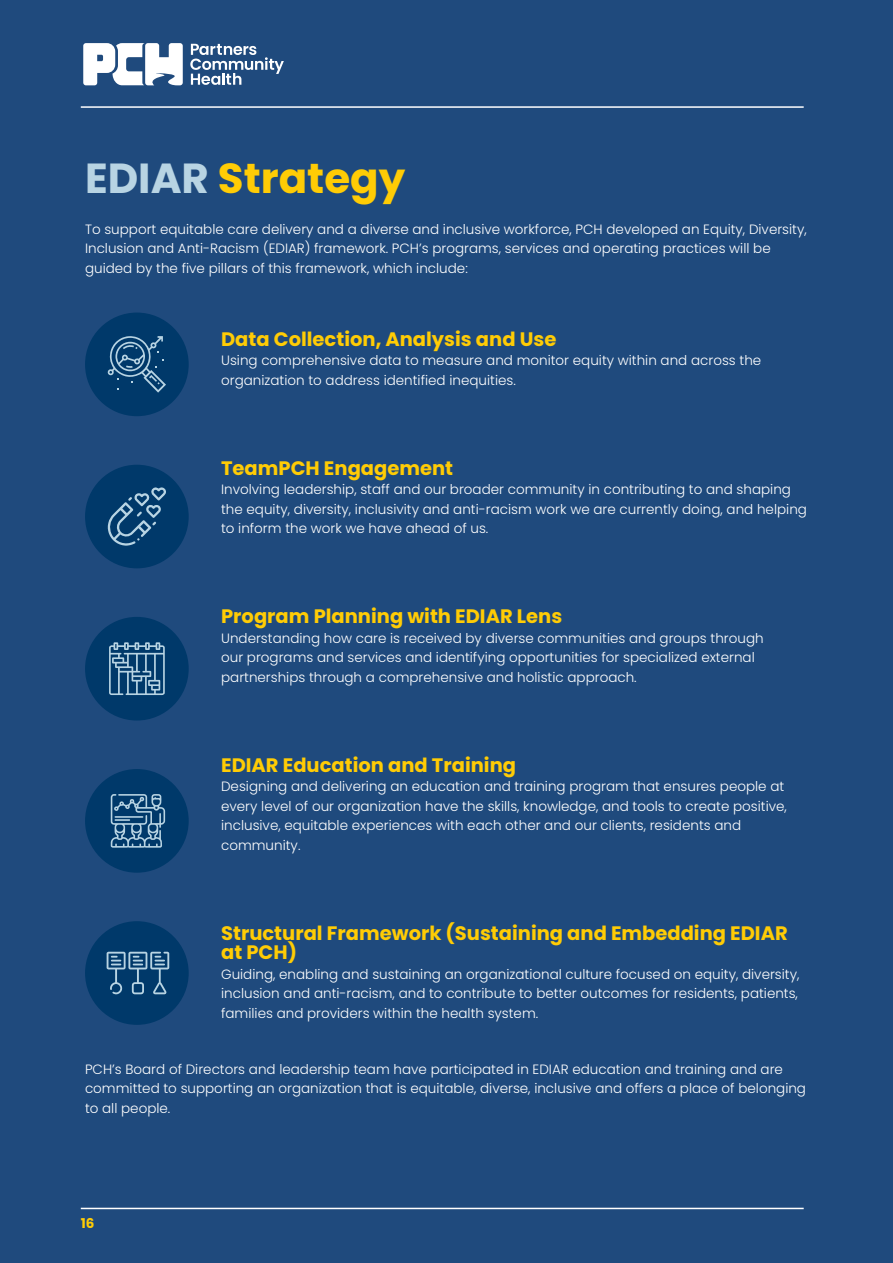
<style>
.page{position:relative;width:893px;height:1263px;background:#1f4a7d}
.page>*{position:absolute;margin:0;border:0;box-sizing:border-box;transform-origin:0 0}
.t1{font:700 42px "Poppins";color:#ffcc05}
.t2{font:700 19.5px/19.5px "Poppins";color:#ffcc05}
.t3{font:300 13.5px/19.5px "Poppins";color:#fff}
.t4{font:700 13.5px "Poppins";color:#ffcc05}
.s1{color:#b8d4e3}
</style>
<div class="page">
<div style="left:85px;top:313px;width:104px;height:103px;background:#00396a;border-radius:50%"></div>
<svg style="left:108px;top:336px;width:58px;height:57px"></svg>
<div style="left:85px;top:465px;width:104px;height:103px;background:#00396a;border-radius:50%"></div>
<svg style="left:108px;top:487px;width:58px;height:59px"></svg>
<div style="left:85px;top:617px;width:104px;height:103px;background:#00396a;border-radius:50%"></div>
<svg style="left:109px;top:642px;width:56px;height:53px"></svg>
<div style="left:85px;top:769px;width:104px;height:104px;background:#00396a;border-radius:50%"></div>
<svg style="left:111px;top:794px;width:54px;height:54px"></svg>
<div style="left:85px;top:921px;width:104px;height:104px;background:#00396a;border-radius:50%"></div>
<svg style="left:107px;top:952px;width:62px;height:43px"></svg>
<svg style="left:190px;top:44px;width:94px;height:41px"></svg>
<svg style="left:83px;top:43px;width:100px;height:42px"></svg>
<hr style="left:81px;top:1208px;width:723px;height:1px;background:#fff">
<hr style="left:81px;top:106px;width:723px;height:2px;background:#fff">
<h1 class="t1" style="left:85px;top:154px;width:322px"><span class="s1">EDIAR</span> Strategy</h1>
<p class="t3" style="left:85px;top:219px;width:723px">To support equitable care delivery and a diverse and inclusive workforce, PCH developed an Equity, Diversity,<br>Inclusion and Anti-Racism (EDIAR) framework. PCH’s programs, services and operating practices will be guided by the five pillars of this framework, which include:</p>
<h2 class="t2" style="left:221px;top:329px;width:337px">Data Collection, Analysis and Use</h2>
<p class="t3" style="left:221px;top:351px;width:542px">Using comprehensive data to measure and monitor equity within and across the organization to address identified inequities.</p>
<h2 class="t2" style="left:221px;top:458px;width:233px">TeamPCH Engagement</h2>
<p class="t3" style="left:221px;top:480px;width:587px">Involving leadership, staff and our broader community in contributing to and shaping the equity, diversity, inclusivity and anti-racism work we are currently doing, and helping to inform the work we have ahead of us.</p>
<h2 class="t2" style="left:221px;top:607px;width:343px">Program Planning with EDIAR Lens</h2>
<p class="t3" style="left:221px;top:628px;width:544px">Understanding how care is received by diverse communities and groups through our programs and services and identifying opportunities for specialized external partnerships through a comprehensive and holistic approach.</p>
<h2 class="t2" style="left:221px;top:755px;width:296px">EDIAR Education and Training</h2>
<p class="t3" style="left:221px;top:777px;width:567px">Designing and delivering an education and training program that ensures people at every level of our organization have the skills, knowledge, and tools to create positive, inclusive, equitable experiences with each other and our clients, residents and community.</p>
<h2 class="t2" style="left:221px;top:923px;width:568px">Structural Framework (Sustaining and Embedding EDIAR at PCH)</h2>
<p class="t3" style="left:221px;top:964px;width:580px;text-align:justify">Guiding, enabling and sustaining an organizational culture focused on equity, diversity, inclusion and anti-racism, and to contribute to better outcomes for residents, patients, families and providers within the health system.</p>
<p class="t3" style="left:85px;top:1059px;width:722px">PCH’s Board of Directors and leadership team have participated in EDIAR education and training and are committed to supporting an organization that is equitable, diverse, inclusive and offers a place of belonging to all people.</p>
<p class="t4" style="left:81px;top:1216px;width:15px">16</p>
</div>
